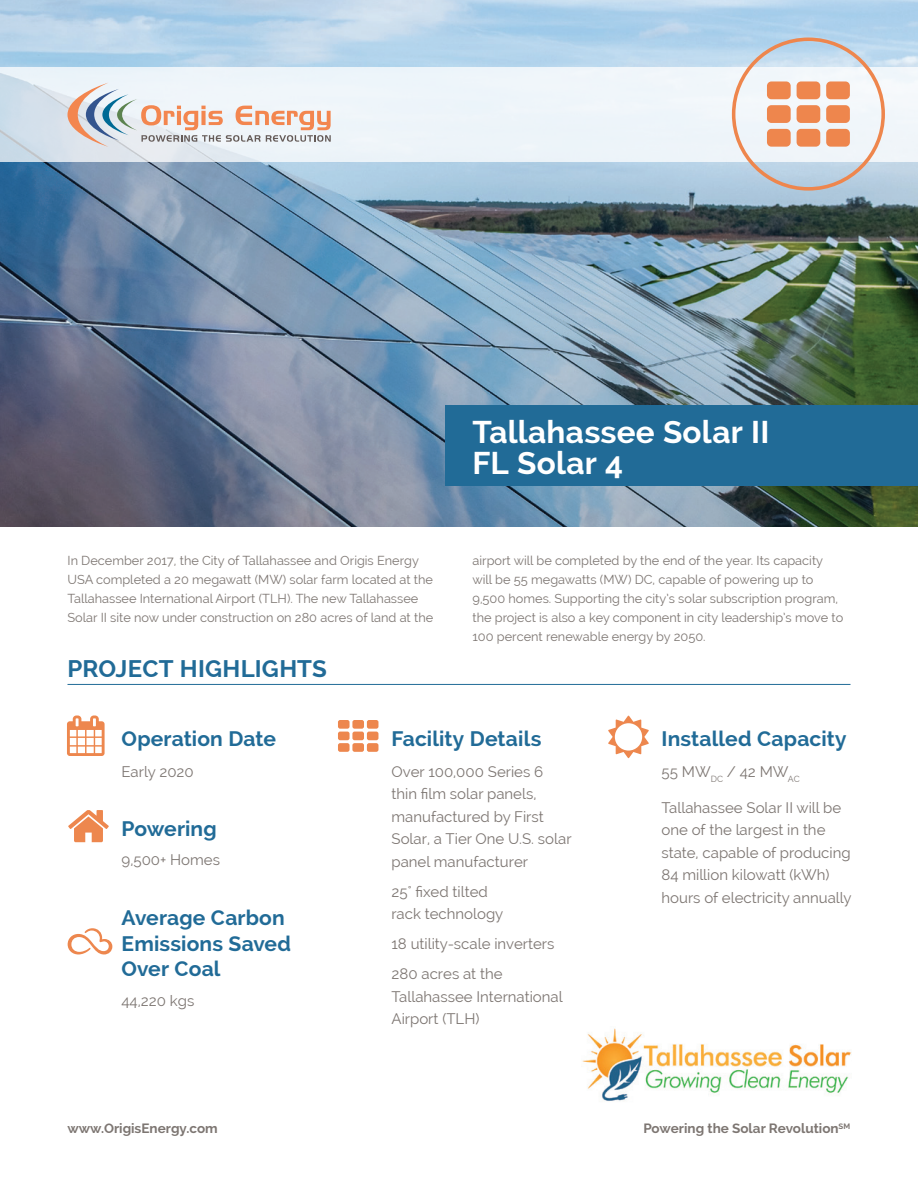
<style>
.page{position:relative;width:918px;height:1188px;background:#fff}
.page>*{position:absolute;margin:0;border:0;box-sizing:border-box;transform-origin:0 0}
.t1{font:700 31.5px/31.5px "Raleway";letter-spacing:.005em;color:#fff}
.t2{font:700 24px "Raleway";letter-spacing:.01em;color:#216b97}
.t3{font:700 21px/25.2px "Raleway";letter-spacing:.01em;color:#216b97}
.t4{font:15px/22.5px "Raleway";color:#7d7672}
.t5{font:700 13.5px "Raleway";color:#7d7672}
.t6{font:12.75px/18.8px "Raleway";color:#7d7672}
</style>
<div class="page">
<img style="left:0;top:0;width:918px;height:526px">
<svg style="left:0;top:68px;width:918px;height:94px;fill:#edf4f9"></svg>
<svg style="left:732px;top:38px;width:153px;height:153px"></svg>
<svg style="left:68px;top:83px;width:263px;height:64px"></svg>
<div style="left:446px;top:405px;width:472px;height:81px;background:#216b97"></div>
<hr style="left:68px;top:684px;width:782px;height:1px;background:#216b97">
<svg style="left:67px;top:716px;width:38px;height:40px"></svg>
<svg style="left:68px;top:810px;width:41px;height:32px"></svg>
<svg style="left:338px;top:720px;width:40px;height:32px"></svg>
<svg style="left:608px;top:716px;width:41px;height:42px"></svg>
<svg style="left:68px;top:928px;width:44px;height:26px"></svg>
<img style="left:582px;top:1028px;width:270px;height:73px">
<h1 class="t1" style="left:472px;top:416px;width:298px">Tallahassee Solar II<br>FL Solar 4</h1>
<p class="t6" style="left:68px;top:552px;width:367px">In December 2017, the City of Tallahassee and Origis Energy USA completed a 20 megawatt (MW) solar farm located at the Tallahassee International Airport (TLH). The new Tallahassee Solar II site now under construction on 280 acres of land at the</p>
<p class="t6" style="left:473px;top:552px;width:372px">airport will be completed by the end of the year. Its capacity will be 55 megawatts (MW) DC, capable of powering up to 9,500 homes. Supporting the city’s solar subscription program, the project is also a key component in city leadership’s move to 100 percent renewable energy by 2050.</p>
<h2 class="t2" style="left:68px;top:655px;width:261px">PROJECT HIGHLIGHTS</h2>
<h3 class="t3" style="left:122px;top:726px;width:156px">Operation Date</h3>
<p class="t4" style="left:122px;top:760px;width:74px">Early 2020</p>
<h3 class="t3" style="left:122px;top:816px;width:97px">Powering</h3>
<p class="t4" style="left:122px;top:848px;width:100px">9,500+ Homes</p>
<h3 class="t3" style="left:122px;top:906px;width:171px">Average Carbon<br>Emissions Saved<br>Over Coal</h3>
<p class="t4" style="left:122px;top:990px;width:74px">44,220 kgs</p>
<h3 class="t3" style="left:392px;top:726px;width:152px">Facility Details</h3>
<h3 class="t3" style="left:662px;top:726px;width:187px">Installed Capacity</h3>
<p class="t4" style="left:391px;top:760px;width:182px">Over 100,000 Series 6 thin film solar panels, manufactured by First<br>Solar, a Tier One U.S. solar panel manufacturer</p>
<p class="t4" style="left:391px;top:880px;width:113px">25° fixed tilted rack technology</p>
<p class="t4" style="left:391px;top:929px;width:164px;line-height:30px">18 utility-scale inverters<br>280 acres at the</p>
<p class="t4" style="left:391px;top:985px;width:173px">Tallahassee International<br>Airport (TLH)</p>
<p class="t4" style="left:662px;top:760px;width:140px">55 MW<sub>DC</sub> / 42 MW<sub>AC</sub></p>
<p class="t4" style="left:661px;top:796px;width:192px">Tallahassee Solar II will be one of the largest in the state, capable of producing<br>84 million kilowatt (kWh) hours of electricity annually</p>
<p class="t5" style="left:68px;top:1121px;width:152px">www.OrigisEnergy.com</p>
<p class="t5" style="left:643px;top:1121px;width:208px">Powering the Solar Revolution<sup>SM</sup></p>
</div>
